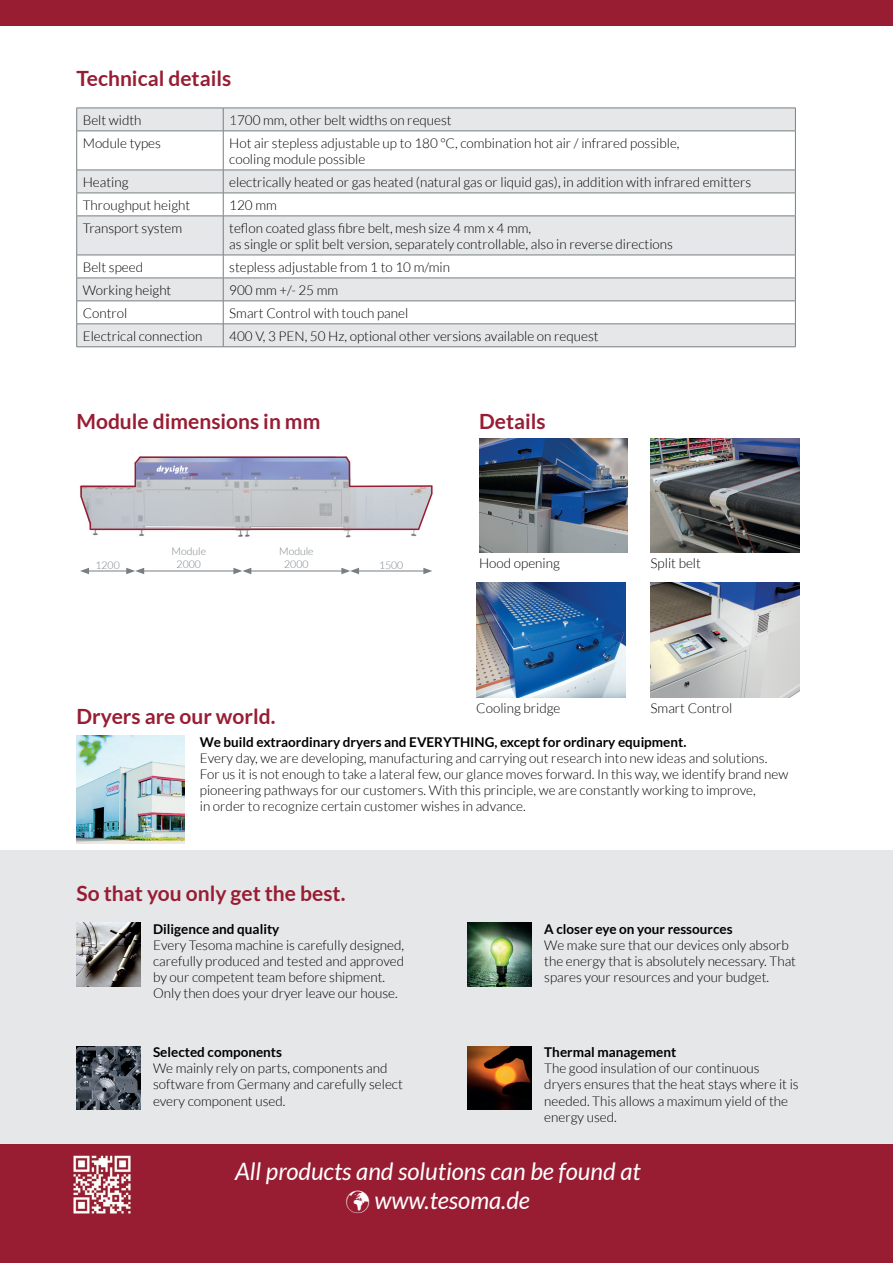
<style>
.page{position:relative;width:893px;height:1263px;background:#fff}
.page>*{position:absolute;margin:0;border:0;box-sizing:border-box;transform-origin:0 0}
.t1{font:italic 24px "Lato";color:#fff}
.t2{font:700 21px "Lato";color:#981d33}
.t3{font:300 13.5px/16.2px "Lato";color:#000}
.t4{font:700 13.5px "Lato";color:#000}
.t5{font:300 10.5px/12.6px "Lato";color:#777f82;text-align:center}
.s1{color:#231f20}
</style>
<div class="page">
<div style="left:0;top:1144px;width:893px;height:119px;background:#981d33"></div>
<div style="left:0;top:850px;width:893px;height:294px;background:#e6e7e9"></div>
<img style="left:80px;top:458px;width:353px;height:80px">
<hr style="left:357px;top:571px;width:69px;height:1px;background:#777f82">
<svg style="left:423px;top:568px;width:9px;height:6px"></svg>
<hr style="left:142px;top:571px;width:94px;height:1px;background:#777f82">
<hr style="left:87px;top:571px;width:42px;height:1px;background:#777f82">
<svg style="left:80px;top:568px;width:9px;height:6px"></svg>
<svg style="left:126px;top:568px;width:18px;height:6px"></svg>
<img style="left:468px;top:923px;width:63px;height:63px">
<img style="left:77px;top:923px;width:63px;height:63px">
<img style="left:77px;top:1046px;width:63px;height:64px">
<img style="left:73px;top:1155px;width:58px;height:59px">
<div style="left:0;top:0;width:893px;height:26px;background:#981d33"></div>
<img style="left:479px;top:438px;width:149px;height:114px">
<hr style="left:81px;top:486px;width:54px;height:1px;background:#981d33">
<hr style="left:350px;top:485px;width:82px;height:2px;background:#981d33">
<hr style="left:140px;top:456px;width:206px;height:2px;background:#981d33">
<svg style="left:417px;top:486px;width:16px;height:45px"></svg>
<hr style="left:90px;top:529px;width:328px;height:1px;background:#981d33">
<img style="left:651px;top:438px;width:148px;height:114px">
<svg style="left:344px;top:456px;width:7px;height:30px"></svg>
<svg style="left:77px;top:109px;width:718px;height:146px;fill:#e6e7e9"></svg>
<hr style="left:77px;top:108px;width:146px;height:1px;background:#777f82">
<svg style="left:76px;top:108px;width:1px;height:23px"></svg>
<hr style="left:223px;top:108px;width:573px;height:1px;background:#777f82">
<svg style="left:223px;top:108px;width:1px;height:23px"></svg>
<svg style="left:795px;top:108px;width:1px;height:23px"></svg>
<hr style="left:77px;top:131px;width:146px;height:1px;background:#777f82">
<hr style="left:76px;top:131px;width:1px;height:39px;background:#777f82">
<hr style="left:223px;top:131px;width:573px;height:1px;background:#777f82">
<hr style="left:223px;top:131px;width:1px;height:39px;background:#777f82">
<hr style="left:795px;top:131px;width:1px;height:39px;background:#777f82">
<hr style="left:77px;top:170px;width:146px;height:1px;background:#777f82">
<hr style="left:223px;top:170px;width:573px;height:1px;background:#777f82">
<hr style="left:77px;top:193px;width:146px;height:1px;background:#777f82">
<svg style="left:76px;top:170px;width:1px;height:46px"></svg>
<hr style="left:223px;top:193px;width:573px;height:1px;background:#777f82">
<svg style="left:223px;top:170px;width:1px;height:46px"></svg>
<svg style="left:795px;top:170px;width:1px;height:46px"></svg>
<hr style="left:77px;top:216px;width:146px;height:1px;background:#777f82">
<hr style="left:76px;top:216px;width:1px;height:39px;background:#777f82">
<hr style="left:223px;top:216px;width:573px;height:1px;background:#777f82">
<hr style="left:223px;top:216px;width:1px;height:39px;background:#777f82">
<hr style="left:795px;top:216px;width:1px;height:39px;background:#777f82">
<svg style="left:76px;top:255px;width:720px;height:92px"></svg>
<hr style="left:77px;top:347px;width:146px;height:1px;background:#777f82">
<hr style="left:223px;top:347px;width:573px;height:1px;background:#777f82">
<svg style="left:80px;top:486px;width:12px;height:43px"></svg>
<svg style="left:133px;top:456px;width:9px;height:30px"></svg>
<hr style="left:249px;top:571px;width:95px;height:1px;background:#777f82">
<svg style="left:233px;top:568px;width:18px;height:6px"></svg>
<svg style="left:341px;top:568px;width:18px;height:6px"></svg>
<img style="left:651px;top:583px;width:148px;height:114px">
<img style="left:468px;top:1046px;width:63px;height:64px">
<img style="left:477px;top:583px;width:149px;height:114px">
<svg style="left:157px;top:465px;width:41px;height:11px"></svg>
<img style="left:77px;top:736px;width:108px;height:108px">
<h2 class="t2" style="left:77px;top:66px;width:156px">Technical details</h2>
<p class="t3" style="left:83px;top:112px;width:60px">Belt width</p>
<p class="t3" style="left:229px;top:112px;width:224px"><span class="s1">1</span>700 mm, other belt widths on request</p>
<p class="t3" style="left:83px;top:135px;width:80px">Module types</p>
<p class="t3" style="left:229px;top:135px;width:452px">Hot air stepless adjustable up to 180 °C, combination hot air / infrared possible, cooling module possible</p>
<p class="t3" style="left:83px;top:174px;width:47px">Heating</p>
<p class="t3" style="left:229px;top:174px;width:523px">electrically heated or gas heated (natural gas or liquid gas), in addition with infrared emitters</p>
<p class="t3" style="left:83px;top:197px;width:109px">Throughput height</p>
<p class="t3" style="left:229px;top:197px;width:49px">120 mm</p>
<p class="t3" style="left:83px;top:220px;width:101px">Transport system</p>
<p class="t3" style="left:229px;top:220px;width:445px">teflon coated glass fibre belt, mesh size 4 mm x 4 mm,<br>as single or split belt version, separately controllable, also in reverse directions</p>
<p class="t3" style="left:83px;top:259px;width:62px">Belt speed</p>
<p class="t3" style="left:229px;top:259px;width:222px">stepless adjustable from 1 to 10 m/min</p>
<p class="t3" style="left:83px;top:282px;width:90px">Working height</p>
<p class="t3" style="left:229px;top:282px;width:110px">900 mm +/- 25 mm</p>
<p class="t3" style="left:83px;top:305px;width:46px">Control</p>
<p class="t3" style="left:229px;top:305px;width:180px">Smart Control with touch panel</p>
<p class="t3" style="left:83px;top:328px;width:121px">Electrical connection</p>
<p class="t3" style="left:229px;top:328px;width:371px">400 V, 3 PEN, 50 Hz, optional other versions available on request</p>
<h2 class="t2" style="left:77px;top:410px;width:245px">Module dimensions in mm</h2>
<p class="t5" style="left:279px;top:545px;width:36px">Module<br>2000</p>
<p class="t5" style="left:172px;top:545px;width:36px">Module<br>2000</p>
<p class="t5" style="left:95px;top:559px;width:26px">1200</p>
<p class="t5" style="left:379px;top:559px;width:26px">1500</p>
<h2 class="t2" style="left:77px;top:704px;width:200px">Dryers are our world.</h2>
<h2 class="t2" style="left:479px;top:410px;width:68px">Details</h2>
<p class="t3" style="left:479px;top:555px;width:82px">Hood opening</p>
<p class="t3" style="left:651px;top:555px;width:52px">Split belt</p>
<p class="t3" style="left:476px;top:700px;width:86px">Cooling bridge</p>
<p class="t3" style="left:651px;top:700px;width:83px">Smart Control</p>
<p class="t4" style="left:200px;top:734px;width:488px">We build extraordinary dryers and EVERYTHING, except for ordinary equipment.</p>
<p class="t3" style="left:200px;top:750px;width:590px">Every day, we are developing, manufacturing and carrying out research into new ideas and solutions.<br>For us it is not enough to take a lateral few, our glance moves forward. In this way, we identify brand new pioneering pathways for our customers. With this principle, we are constantly working to improve,<br>in order to recognize certain customer wishes in advance.</p>
<h2 class="t2" style="left:77px;top:882px;width:270px">So that you only get the best.</h2>
<p class="t4" style="left:153px;top:921px;width:128px">Diligence and quality</p>
<p class="t3" style="left:153px;top:937px;width:253px">Every Tesoma machine is carefully designed, carefully produced and tested and approved by our competent team before shipment.<br>Only then does your dryer leave our house.</p>
<p class="t4" style="left:153px;top:1044px;width:130px">Selected components</p>
<p class="t3" style="left:153px;top:1060px;width:251px">We mainly rely on parts, components and software from Germany and carefully select every component used.</p>
<p class="t4" style="left:544px;top:921px;width:190px">A closer eye on your ressources</p>
<p class="t3" style="left:544px;top:937px;width:253px">We make sure that our devices only absorb the energy that is absolutely necessary. That spares your resources and your budget.</p>
<p class="t4" style="left:544px;top:1044px;width:133px">Thermal management</p>
<p class="t3" style="left:544px;top:1060px;width:256px">The good insulation of our continuous dryers ensures that the heat stays where it is needed. This allows a maximum yield of the energy used.</p>
<h1 class="t1" style="left:235px;top:1158px;width:407px">All products and solutions can be found at</h1>
<h1 class="t1" style="left:346px;top:1187px;width:186px">✓ www.tesoma.de</h1>
</div>
